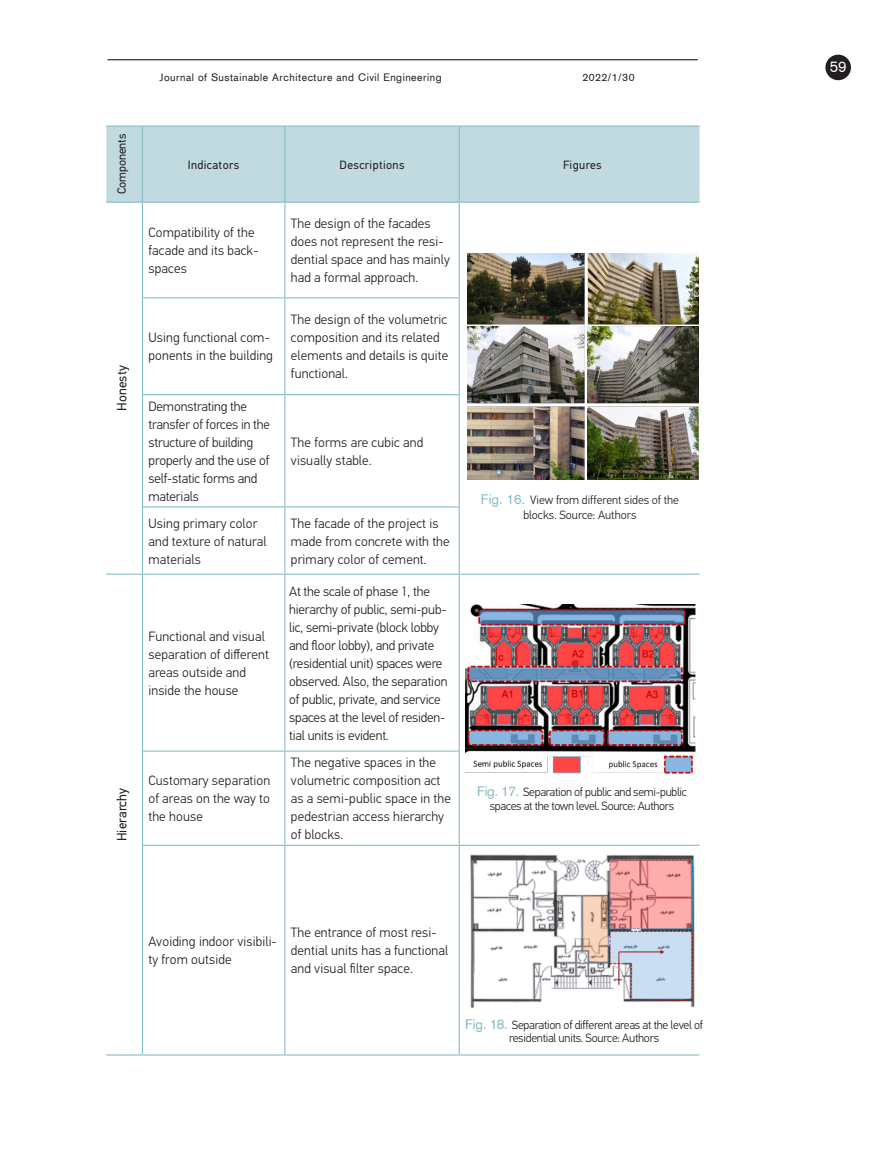
<style>
.page{position:relative;width:893px;height:1149px;background:#fff}
.page>*{position:absolute;margin:0;border:0;box-sizing:border-box;transform-origin:0 0}
.t1{font:15px "Akzidenz Grotesk";color:#fff}
.pagrindinis{font:300 13.5px/18px "PF Din Text Pro";letter-spacing:.01em;color:#231f20}
.pagrindinis-2{font:300 13.5px/18px "PF Din Text Pro";letter-spacing:-.01em;color:#231f20}
.pagrindinis-3{font:13.5px "PF Din Text Pro";letter-spacing:.01em;color:#231f20}
.Fig_pav{font:300 12px/13.5px "PF Din Text Pro";letter-spacing:-.02em;color:#231f20;text-align:center}
.Fig_pav-2{font:300 12px/15px "PF Din Text Pro";color:#231f20;text-align:center}
.Lenteles_galva{font:12px "PF Din Text Pro";letter-spacing:.03em;color:#231f20}
.Lenteles_galva-2{font:12px "PF Din Text Pro";letter-spacing:-.01em;color:#231f20}
.t2{font:10.5px "Akzidenz Grotesk";letter-spacing:.05em;color:#231f20}
.s1{font-family:"Akzidenz Grotesk";font-weight:400;font-size:13.5px;color:#85bdc5}
</style>
<div class="page">
<hr style="left:108px;top:59px;width:590px;height:1px;background:#231f20">
<div style="left:825px;top:55px;width:26px;height:25px;background:#231f20;border-radius:50%"></div>
<div style="left:106px;top:127px;width:593px;height:74px;background:#c0dadf"></div>
<hr style="left:142px;top:127px;width:1px;height:74px;background:#85bdc5">
<hr style="left:284px;top:127px;width:1px;height:74px;background:#85bdc5">
<hr style="left:459px;top:127px;width:1px;height:74px;background:#85bdc5">
<hr style="left:106px;top:201px;width:36px;height:2px;background:#85bdc5">
<hr style="left:106px;top:573px;width:36px;height:1px;background:#85bdc5">
<hr style="left:106px;top:1054px;width:36px;height:1px;background:#85bdc5">
<hr style="left:142px;top:201px;width:143px;height:2px;background:#85bdc5">
<hr style="left:285px;top:201px;width:174px;height:2px;background:#85bdc5">
<hr style="left:142px;top:573px;width:143px;height:1px;background:#85bdc5">
<hr style="left:285px;top:573px;width:174px;height:1px;background:#85bdc5">
<hr style="left:142px;top:1054px;width:143px;height:1px;background:#85bdc5">
<hr style="left:285px;top:1054px;width:174px;height:1px;background:#85bdc5">
<hr style="left:459px;top:201px;width:240px;height:2px;background:#85bdc5">
<hr style="left:459px;top:573px;width:240px;height:1px;background:#85bdc5">
<hr style="left:459px;top:1054px;width:240px;height:1px;background:#85bdc5">
<hr style="left:106px;top:125px;width:36px;height:2px;background:#85bdc5">
<hr style="left:142px;top:125px;width:143px;height:2px;background:#85bdc5">
<hr style="left:285px;top:125px;width:174px;height:2px;background:#85bdc5">
<hr style="left:459px;top:125px;width:240px;height:2px;background:#85bdc5">
<hr style="left:142px;top:203px;width:1px;height:94px;background:#85bdc5">
<hr style="left:284px;top:203px;width:1px;height:94px;background:#85bdc5">
<hr style="left:459px;top:203px;width:1px;height:94px;background:#85bdc5">
<hr style="left:142px;top:297px;width:143px;height:1px;background:#85bdc5">
<hr style="left:142px;top:298px;width:1px;height:96px;background:#85bdc5">
<hr style="left:285px;top:297px;width:175px;height:1px;background:#85bdc5">
<hr style="left:284px;top:298px;width:1px;height:96px;background:#85bdc5">
<hr style="left:459px;top:298px;width:1px;height:96px;background:#85bdc5">
<hr style="left:142px;top:394px;width:143px;height:1px;background:#85bdc5">
<hr style="left:142px;top:395px;width:1px;height:111px;background:#85bdc5">
<hr style="left:285px;top:394px;width:175px;height:1px;background:#85bdc5">
<hr style="left:284px;top:395px;width:1px;height:111px;background:#85bdc5">
<hr style="left:459px;top:395px;width:1px;height:111px;background:#85bdc5">
<hr style="left:142px;top:506px;width:143px;height:1px;background:#85bdc5">
<hr style="left:142px;top:507px;width:1px;height:66px;background:#85bdc5">
<hr style="left:285px;top:506px;width:175px;height:1px;background:#85bdc5">
<hr style="left:284px;top:507px;width:1px;height:66px;background:#85bdc5">
<hr style="left:459px;top:507px;width:1px;height:66px;background:#85bdc5">
<hr style="left:142px;top:574px;width:1px;height:176px;background:#85bdc5">
<hr style="left:284px;top:574px;width:1px;height:176px;background:#85bdc5">
<hr style="left:459px;top:574px;width:1px;height:176px;background:#85bdc5">
<hr style="left:142px;top:750px;width:143px;height:1px;background:#85bdc5">
<hr style="left:142px;top:751px;width:1px;height:93px;background:#85bdc5">
<hr style="left:285px;top:750px;width:175px;height:1px;background:#85bdc5">
<hr style="left:284px;top:751px;width:1px;height:93px;background:#85bdc5">
<hr style="left:459px;top:751px;width:1px;height:93px;background:#85bdc5">
<hr style="left:142px;top:844px;width:143px;height:1px;background:#85bdc5">
<hr style="left:142px;top:845px;width:1px;height:209px;background:#85bdc5">
<hr style="left:285px;top:844px;width:174px;height:1px;background:#85bdc5">
<hr style="left:284px;top:845px;width:1px;height:209px;background:#85bdc5">
<hr style="left:459px;top:844px;width:240px;height:1px;background:#85bdc5">
<hr style="left:459px;top:845px;width:1px;height:209px;background:#85bdc5">
<img style="left:467px;top:254px;width:231px;height:225px">
<img style="left:466px;top:604px;width:229px;height:170px">
<img style="left:470px;top:854px;width:225px;height:154px">
<p class="t2" style="left:159px;top:70px;width:284px">Journal of Sustainable Architecture and Civil Engineering</p>
<p class="t2" style="left:582px;top:70px;width:54px">2022/1/30</p>
<p class="Lenteles_galva-2" style="left:115px;top:194px;width:62px;rotate:-90deg">Components</p>
<p class="pagrindinis-3" style="left:114px;top:411px;width:47px;rotate:-90deg">Honesty</p>
<p class="pagrindinis-3" style="left:114px;top:841px;width:55px;rotate:-90deg">Hierarchy</p>
<p class="Lenteles_galva" style="left:188px;top:157px;width:53px">Indicators</p>
<p class="Lenteles_galva" style="left:340px;top:157px;width:66px">Descriptions</p>
<p class="Lenteles_galva" style="left:563px;top:157px;width:40px">Figures</p>
<p class="pagrindinis" style="left:148px;top:223px;width:112px">Compatibility of the facade and its back&shy;spaces</p>
<p class="pagrindinis" style="left:291px;top:214px;width:160px">The design of the facades does not represent the resi&shy;dential space and has mainly had a formal approach.</p>
<p class="pagrindinis" style="left:148px;top:329px;width:126px">Using functional com&shy;ponents in the building</p>
<p class="pagrindinis-2" style="left:148px;top:397px;width:123px">Demonstrating the transfer of forces in the structure of building properly and the use of self-static forms and materials</p>
<p class="pagrindinis" style="left:291px;top:311px;width:159px">The design of the volumetric composition and its related elements and details is quite functional.</p>
<p class="pagrindinis" style="left:291px;top:433px;width:134px">The forms are cubic and visually stable.</p>
<p class="pagrindinis" style="left:148px;top:514px;width:120px">Using primary color and texture of natural materials</p>
<p class="pagrindinis" style="left:291px;top:514px;width:160px">The facade of the project is made from concrete with the primary color of cement.</p>
<p class="pagrindinis" style="left:148px;top:627px;width:122px">Functional and visual separation of different areas outside and inside the house</p>
<p class="pagrindinis" style="left:148px;top:771px;width:123px;text-align:justify">Customary separation of areas on the way to the house</p>
<p class="pagrindinis-2" style="left:289px;top:582px;width:160px">At the scale of phase 1, the hierarchy of public, semi-pub&shy;lic, semi-private (block lobby and floor lobby), and private (residential unit) spaces were observed. Also, the separation of public, private, and service spaces at the level of residen&shy;tial units is evident.</p>
<p class="pagrindinis" style="left:291px;top:753px;width:162px">The negative spaces in the volumetric composition act as a semi-public space in the pedestrian access hierarchy of blocks.</p>
<p class="Fig_pav-2" style="left:481px;top:492px;width:200px"><span class="s1">Fig. 16.</span> View from different sides of the blocks. Source: Authors</p>
<p class="Fig_pav" style="left:477px;top:785px;width:211px"><span class="s1">Fig. 17.</span> Separation of public and semi-public spaces at the town level. Source: Authors</p>
<p class="pagrindinis" style="left:148px;top:932px;width:130px">Avoiding indoor visibili&shy;ty from outside</p>
<p class="pagrindinis" style="left:291px;top:923px;width:159px">The entrance of most resi&shy;dential units has a functional and visual filter space.</p>
<p class="Fig_pav" style="left:465px;top:1017px;width:239px"><span class="s1">Fig. 18.</span> Separation of different areas at the level of residential units. Source: Authors</p>
<p class="t1" style="left:830px;top:56px;width:18px">59</p>
</div>
